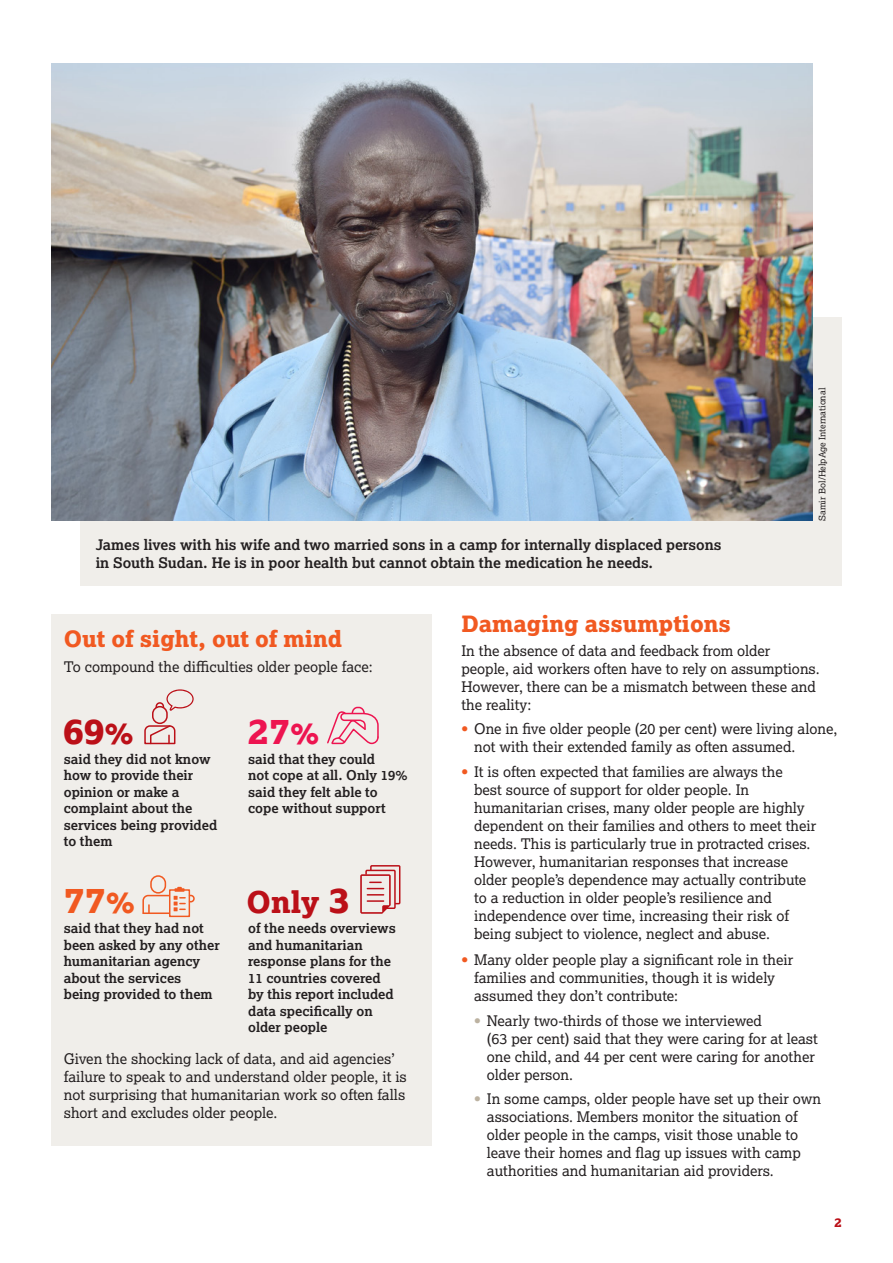
<style>
.page{position:relative;width:893px;height:1263px;background:#fff}
.page>*{position:absolute;margin:0;border:0;box-sizing:border-box;transform-origin:0 0}
.t1{font:36px "Lexia X Bold";color:#bb1018}
.t2{font:36px "Lexia X Bold";color:#ed1450}
.t3{font:36px "Lexia X Bold";color:#f15921}
.t4{font:30px "Lexia X Bold";color:#bb1018}
.t5{font:22.5px "Lexia X Bold";color:#f15921}
.t6{font:14.7px/18px "Lexia";color:#231f20}
.t7{font:700 14.7px/18px "Lexia";color:#231f20}
.t8{font:700 13.5px/16.5px "Lexia";color:#231f20}
.t9{font:12.75px "Lexia X Bold";color:#bb1018}
.t10{font:9px "Lexia";color:#231f20}
.s1{font-size:30px}
.s2{font-size:36px}
.s3{font-weight:700;color:#f15921}
.s4{font-weight:700;color:#bcb2a1}
</style>
<div class="page">
<div style="left:51px;top:614px;width:381px;height:532px;background:#f0eeea"></div>
<svg style="left:155px;top:689px;width:39px;height:22px"></svg>
<div style="left:152px;top:706px;width:16px;height:18px;border:2px solid #bb1018;border-radius:7px"></div>
<svg style="left:144px;top:724px;width:32px;height:21px"></svg>
<svg style="left:327px;top:706px;width:52px;height:39px"></svg>
<div style="left:150px;top:875px;width:16px;height:19px;border:2px solid #f15921;border-radius:7px"></div>
<div style="left:169px;top:889px;width:21px;height:28px;border:1px solid #f15921"></div>
<svg style="left:142px;top:887px;width:53px;height:28px"></svg>
<svg style="left:360px;top:865px;width:41px;height:49px"></svg>
<div style="left:81px;top:317px;width:761px;height:268px;background:#f0eeea"></div>
<img style="left:51px;top:64px;width:761px;height:457px">
<p class="t7" style="left:96px;top:536px;width:627px">James lives with his wife and two married sons in a camp for internally displaced persons in South Sudan. He is in poor health but cannot obtain the medication he needs.</p>
<p class="t10" style="left:816px;top:521px;width:135px;rotate:-90deg">Samir Bol/HelpAge International</p>
<h3 class="t5" style="left:64px;top:624px;width:280px">Out of sight, out of mind</h3>
<p class="t6" style="left:64px;top:657px;width:311px">To compound the difficulties older people face:</p>
<h1 class="t1" style="left:63px;top:707px;width:72px">69<span class="s1">%</span></h1>
<p class="t8" style="left:64px;top:750px;width:155px">said they did not know how to provide their opinion or make a complaint about the services being provided to them</p>
<h1 class="t2" style="left:248px;top:707px;width:72px">27<span class="s1">%</span></h1>
<p class="t8" style="left:248px;top:750px;width:161px">said that they could<br>not cope at all. Only 19% said they felt able to cope without support</p>
<h2 class="t4" style="left:247px;top:883px;width:105px">Only <span class="s2">3</span></h2>
<p class="t8" style="left:248px;top:920px;width:149px">of the needs overviews and humanitarian response plans for the<br>11 countries covered by this report included data specifically on older people</p>
<p class="t6" style="left:64px;top:1049px;width:345px">Given the shocking lack of data, and aid agencies’ failure to speak to and understand older people, it is not surprising that humanitarian work so often falls short and excludes older people.</p>
<h1 class="t3" style="left:64px;top:877px;width:72px">77<span class="s1">%</span></h1>
<p class="t8" style="left:64px;top:920px;width:158px">said that they had not been asked by any other humanitarian agency about the services being provided to them</p>
<h3 class="t5" style="left:461px;top:609px;width:271px">Damaging assumptions</h3>
<p class="t6" style="left:461px;top:641px;width:360px">In the absence of data and feedback from older people, aid workers often have to rely on assumptions.<br>However, there can be a mismatch between these and the reality:</p>
<p class="t6" style="left:474px;top:720px;width:365px;text-indent:-13px"><span class="s3">•</span> One in five older people (20 per cent) were living alone, not with their extended family as often assumed.</p>
<p class="t6" style="left:474px;top:762px;width:344px;text-indent:-13px"><span class="s3">•</span> It is often expected that families are always the<br>best source of support for older people. In humanitarian crises, many older people are highly dependent on their families and others to meet their needs. This is particularly true in protracted crises.<br>However, humanitarian responses that increase older people’s dependence may actually contribute to a reduction in older people’s resilience and independence over time, increasing their risk of being subject to violence, neglect and abuse.</p>
<p class="t6" style="left:474px;top:950px;width:321px;text-indent:-13px"><span class="s3">•</span> Many older people play a significant role in their families and communities, though it is widely assumed they don’t contribute:</p>
<p class="t6" style="left:487px;top:1011px;width:333px;text-indent:-13px"><span class="s4">•</span> Nearly two-thirds of those we interviewed<br>(63 per cent) said that they were caring for at least one child, and 44 per cent were caring for another older person.</p>
<p class="t6" style="left:487px;top:1089px;width:336px;text-indent:-13px"><span class="s4">•</span> In some camps, older people have set up their own associations. Members monitor the situation of older people in the camps, visit those unable to leave their homes and flag up issues with camp authorities and humanitarian aid providers.</p>
<p class="t9" style="left:834px;top:1214px;width:9px">2</p>
</div>
